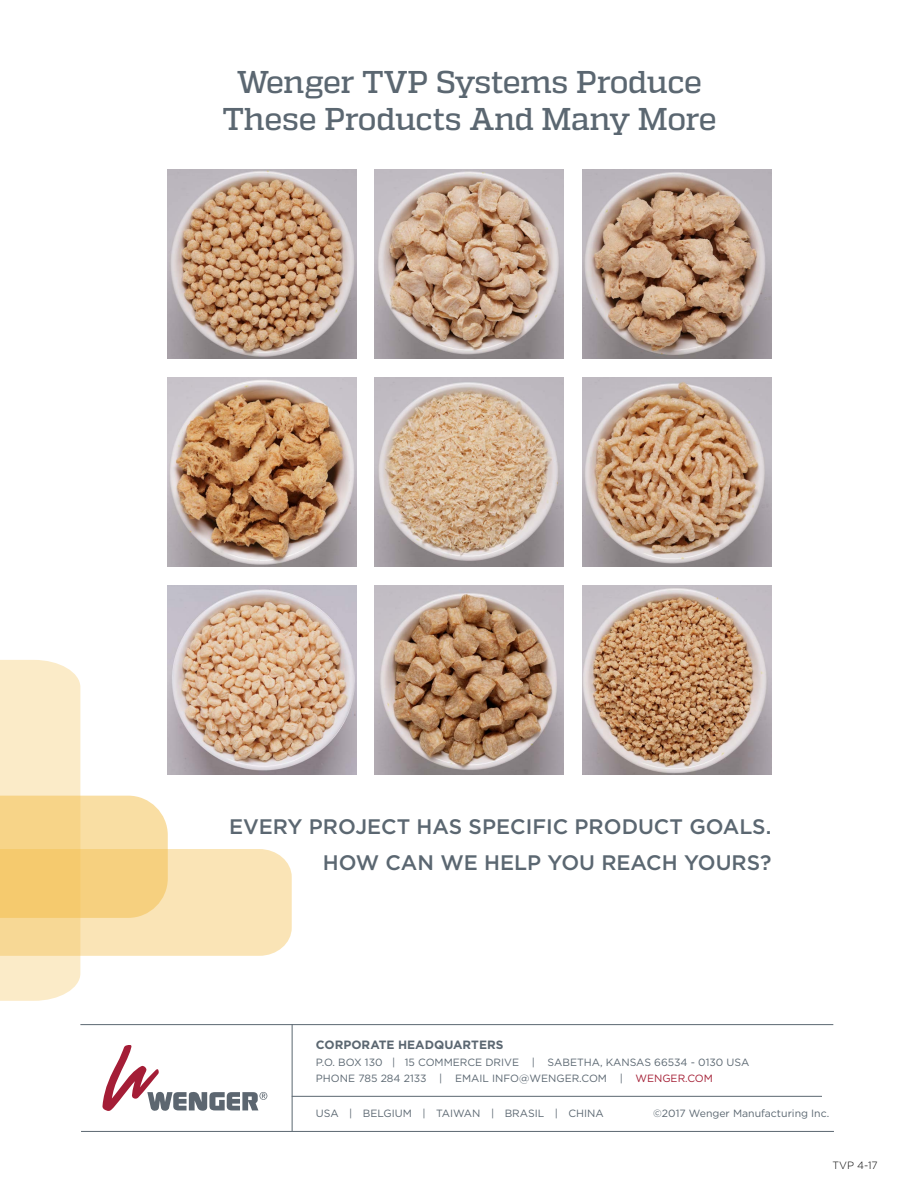
<style>
.page{position:relative;width:918px;height:1188px;background:#fff}
.page>*{position:absolute;margin:0;border:0;box-sizing:border-box;transform-origin:0 0}
.t1{font:500 31.5px/37.8px "Quadon";letter-spacing:-.015em;color:#5b6771;text-align:center}
.t2{font:500 21px/36px "Gotham";color:#5b6771;text-align:right}
.t3{font:700 12px "Gotham";color:#5b6771}
.t4{font:10.5px/16.5px "Gotham";color:#5b6771}
.t5{font:300 10.5px "Gotham";color:#000}
.s1{color:#a41f35}
</style>
<div class="page">
<img style="left:582px;top:586px;width:189px;height:189px">
<img style="left:168px;top:169px;width:189px;height:189px">
<img style="left:168px;top:378px;width:189px;height:189px">
<img style="left:374px;top:586px;width:189px;height:189px">
<img style="left:168px;top:586px;width:189px;height:189px">
<img style="left:374px;top:169px;width:189px;height:189px">
<img style="left:374px;top:378px;width:189px;height:189px">
<img style="left:582px;top:169px;width:189px;height:189px">
<img style="left:582px;top:378px;width:189px;height:189px">
<hr style="left:80px;top:1024px;width:753px;height:1px;background:#5b6771">
<hr style="left:81px;top:1131px;width:753px;height:1px;background:#5b6771">
<hr style="left:292px;top:1024px;width:1px;height:107px;background:#5b6771">
<hr style="left:292px;top:1096px;width:530px;height:1px;background:#5b6771">
<svg style="left:102px;top:1045px;width:165px;height:66px"></svg>
<svg style="left:0;top:660px;width:292px;height:341px"></svg>
<h1 class="t1" style="left:223px;top:63px;width:496px">Wenger TVP Systems Produce<br>These Products And Many More</h1>
<h2 class="t2" style="left:229px;top:809px;width:544px">EVERY PROJECT HAS SPECIFIC PRODUCT GOALS.<br>HOW CAN WE HELP YOU REACH YOURS?</h2>
<p class="t3" style="left:316px;top:1037px;width:189px">CORPORATE HEADQUARTERS</p>
<p class="t4" style="left:316px;top:1054px;width:435px">P.O. BOX 130 | 15 COMMERCE DRIVE | SABETHA, KANSAS 66534 - 0130 USA<br>PHONE 785 284 2133 | EMAIL INFO@WENGER.COM | <span class="s1">WENGER.COM</span></p>
<p class="t4" style="left:316px;top:1105px;width:289px">USA | BELGIUM | TAIWAN | BRASIL | CHINA</p>
<p class="t4" style="left:653px;top:1104px;width:178px">©2017 Wenger Manufacturing Inc.</p>
<p class="t5" style="left:832px;top:1159px;width:47px">TVP 4-17</p>
</div>
